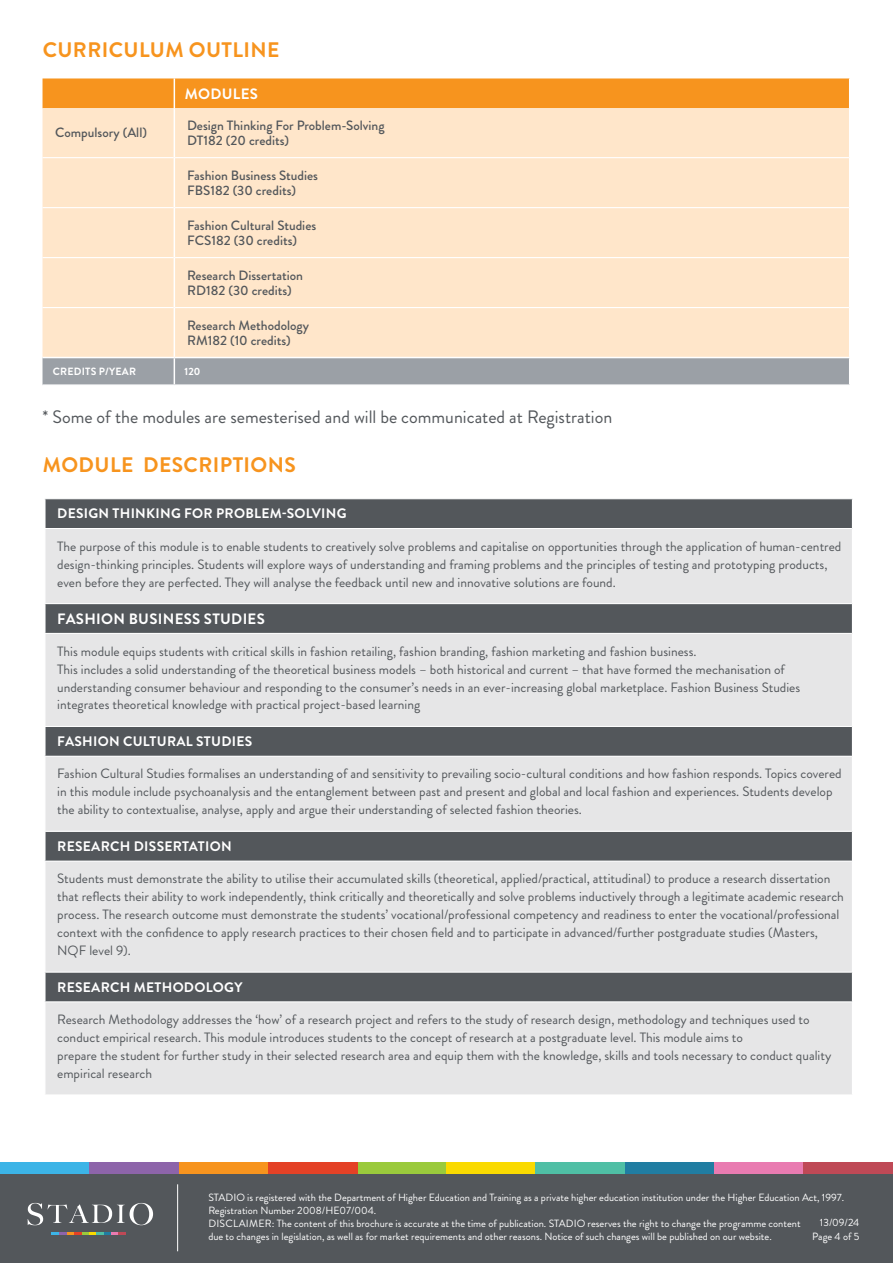
<style>
.page{position:relative;width:893px;height:1263px;background:#fff}
.page>*{position:absolute;margin:0;border:0;box-sizing:border-box;transform-origin:0 0}
.t1{font:700 21px "Brandon Grotesque";letter-spacing:.02em;color:#f7941e}
.t2{font:18px "Brandon Grotesque";color:#53575b}
.t3{font:700 15px "Brandon Grotesque";letter-spacing:.02em;color:#fff}
.t4{font:700 13.8px "Brandon Grotesque";letter-spacing:.02em;color:#fff}
.t5{font:13.5px/18px "Brandon Grotesque";color:#53575b}
.t6{font:500 13.5px/15px "Brandon Grotesque";color:#53575b}
.t7{font:10.5px/12.8px "Brandon Grotesque";color:#fff}
.t8{font:700 10.5px "Brandon Grotesque";letter-spacing:.02em;color:#fff}
</style>
<div class="page">
<div style="left:0;top:1172px;width:893px;height:91px;background:#53575b"></div>
<hr style="left:177px;top:1184px;width:1px;height:67px;background:#fff">
<svg style="left:28px;top:1203px;width:125px;height:22px"></svg>
<svg style="left:52px;top:1232px;width:74px;height:3px"></svg>
<div style="left:357px;top:1163px;width:89px;height:11px;background:#9aca3c"></div>
<div style="left:179px;top:1163px;width:89px;height:11px;background:#f7941e"></div>
<div style="left:625px;top:1163px;width:89px;height:11px;background:#207da2"></div>
<div style="left:0;top:1163px;width:89px;height:11px;background:#3cb4e7"></div>
<div style="left:89px;top:1163px;width:90px;height:11px;background:#8d64aa"></div>
<div style="left:268px;top:1163px;width:89px;height:11px;background:#e44126"></div>
<div style="left:446px;top:1163px;width:90px;height:11px;background:#fada00"></div>
<div style="left:536px;top:1163px;width:89px;height:11px;background:#4fbfa5"></div>
<div style="left:714px;top:1163px;width:90px;height:11px;background:#e97bb1"></div>
<div style="left:804px;top:1163px;width:89px;height:11px;background:#bf4956"></div>
<div style="left:43px;top:78px;width:806px;height:30px;background:#f7941e"></div>
<div style="left:43px;top:108px;width:806px;height:249px;background:#ffe6ca"></div>
<hr style="left:43px;top:157px;width:131px;height:1px;background:#fff">
<hr style="left:175px;top:157px;width:674px;height:1px;background:#fff">
<hr style="left:43px;top:207px;width:131px;height:1px;background:#fff">
<hr style="left:175px;top:207px;width:674px;height:1px;background:#fff">
<hr style="left:43px;top:257px;width:131px;height:1px;background:#fff">
<hr style="left:175px;top:257px;width:674px;height:1px;background:#fff">
<hr style="left:43px;top:307px;width:131px;height:1px;background:#fff">
<hr style="left:175px;top:307px;width:674px;height:1px;background:#fff">
<hr style="left:174px;top:78px;width:1px;height:30px;background:#fff">
<hr style="left:174px;top:108px;width:1px;height:50px;background:#fff">
<hr style="left:174px;top:158px;width:1px;height:50px;background:#fff">
<hr style="left:174px;top:208px;width:1px;height:50px;background:#fff">
<hr style="left:174px;top:258px;width:1px;height:50px;background:#fff">
<hr style="left:174px;top:308px;width:1px;height:49px;background:#fff">
<svg style="left:43px;top:357px;width:807px;height:28px;background:#a1a6ac"></svg>
<div style="left:46px;top:499px;width:806px;height:29px;background:#53575b"></div>
<svg style="left:45px;top:529px;width:807px;height:565px;background:#c8c8ca"></svg>
<hr style="left:44px;top:603px;width:808px;height:1px;background:#fff">
<hr style="left:44px;top:633px;width:808px;height:1px;background:#fff">
<hr style="left:44px;top:726px;width:808px;height:1px;background:#fff">
<hr style="left:44px;top:756px;width:808px;height:1px;background:#fff">
<hr style="left:44px;top:831px;width:808px;height:1px;background:#fff">
<hr style="left:44px;top:860px;width:808px;height:2px;background:#fff">
<hr style="left:44px;top:971px;width:808px;height:2px;background:#fff">
<hr style="left:44px;top:1001px;width:808px;height:1px;background:#fff">
<hr style="left:44px;top:604px;width:2px;height:29px;background:#fff">
<hr style="left:44px;top:727px;width:2px;height:29px;background:#fff">
<hr style="left:44px;top:832px;width:2px;height:28px;background:#fff">
<hr style="left:44px;top:973px;width:2px;height:28px;background:#fff">
<h1 class="t1" style="left:43px;top:35px;width:238px">CURRICULUM OUTLINE</h1>
<p class="t3" style="left:185px;top:83px;width:75px">MODULES</p>
<p class="t6" style="left:55px;top:125px;width:93px">Compulsory (All)</p>
<p class="t6" style="left:187px;top:118px;width:199px">Design Thinking For Problem-Solving<br>DT182 (20 credits)</p>
<p class="t6" style="left:187px;top:168px;width:133px">Fashion Business Studies<br>FBS182 (30 credits)</p>
<p class="t6" style="left:187px;top:218px;width:131px">Fashion Cultural Studies<br>FCS182 (30 credits)</p>
<p class="t6" style="left:187px;top:268px;width:117px">Research Dissertation<br>RD182 (30 credits)</p>
<p class="t6" style="left:187px;top:318px;width:123px">Research Methodology<br>RM182 (10 credits)</p>
<p class="t8" style="left:53px;top:364px;width:85px">CREDITS P/YEAR</p>
<p class="t8" style="left:185px;top:364px;width:17px">120</p>
<h2 class="t2" style="left:43px;top:405px;width:571px">* Some of the modules are semesterised and will be communicated at Registration</h2>
<h1 class="t1" style="left:43px;top:450px;width:255px">MODULE DESCRIPTIONS</h1>
<p class="t4" style="left:57px;top:504px;width:291px">DESIGN THINKING FOR PROBLEM-SOLVING</p>
<p class="t5" style="left:57px;top:537px;width:786px">The purpose of this module is to enable students to creatively solve problems and capitalise on opportunities through the application of human-centred design-thinking principles. Students will explore ways of understanding and framing problems and the principles of testing and prototyping products, even before they are perfected. They will analyse the feedback until new and innovative solutions are found.</p>
<p class="t3" style="left:57px;top:608px;width:209px">FASHION BUSINESS STUDIES</p>
<p class="t5" style="left:57px;top:642px;width:744px">This module equips students with critical skills in fashion retailing, fashion branding, fashion marketing and fashion business.<br>This includes a solid understanding of the theoretical business models – both historical and current – that have formed the mechanisation of understanding consumer behaviour and responding to the consumer’s needs in an ever-increasing global marketplace. Fashion Business Studies integrates theoretical knowledge with practical project-based learning</p>
<p class="t4" style="left:57px;top:732px;width:196px">FASHION CULTURAL STUDIES</p>
<p class="t5" style="left:57px;top:765px;width:786px">Fashion Cultural Studies formalises an understanding of and sensitivity to prevailing socio-cultural conditions and how fashion responds. Topics covered in this module include psychoanalysis and the entanglement between past and present and global and local fashion and experiences. Students develop the ability to contextualise, analyse, apply and argue their understanding of selected fashion theories.</p>
<p class="t4" style="left:57px;top:837px;width:176px">RESEARCH DISSERTATION</p>
<p class="t5" style="left:57px;top:870px;width:788px">Students must demonstrate the ability to utilise their accumulated skills (theoretical, applied/practical, attitudinal) to produce a research dissertation that reflects their ability to work independently, think critically and theoretically and solve problems inductively through a legitimate academic research process. The research outcome must demonstrate the students’ vocational/professional competency and readiness to enter the vocational/professional context with the confidence to apply research practices to their chosen field and to participate in advanced/further postgraduate studies (Masters, NQF level 9).</p>
<p class="t4" style="left:57px;top:977px;width:187px">RESEARCH METHODOLOGY</p>
<p class="t5" style="left:57px;top:1011px;width:776px">Research Methodology addresses the ‘how’ of a research project and refers to the study of research design, methodology and techniques used to conduct empirical research. This module introduces students to the concept of research at a postgraduate level. This module aims to<br>prepare the student for further study in their selected research area and equip them with the knowledge, skills and tools necessary to conduct quality empirical research</p>
<p class="t7" style="left:208px;top:1191px;width:637px">STADIO is registered with the Department of Higher Education and Training as a private higher education institution under the Higher Education Act, 1997.<br>Registration Number 2008/HE07/004.<br>DISCLAIMER: The content of this brochure is accurate at the time of publication. STADIO reserves the right to change the programme content<br>due to changes in legislation, as well as for market requirements and other reasons. Notice of such changes will be published on our website.</p>
<p class="t7" style="left:812px;top:1216px;width:49px;line-height:13.5px;text-align:right">13/09/24<br>Page 4 of 5</p>
</div>
